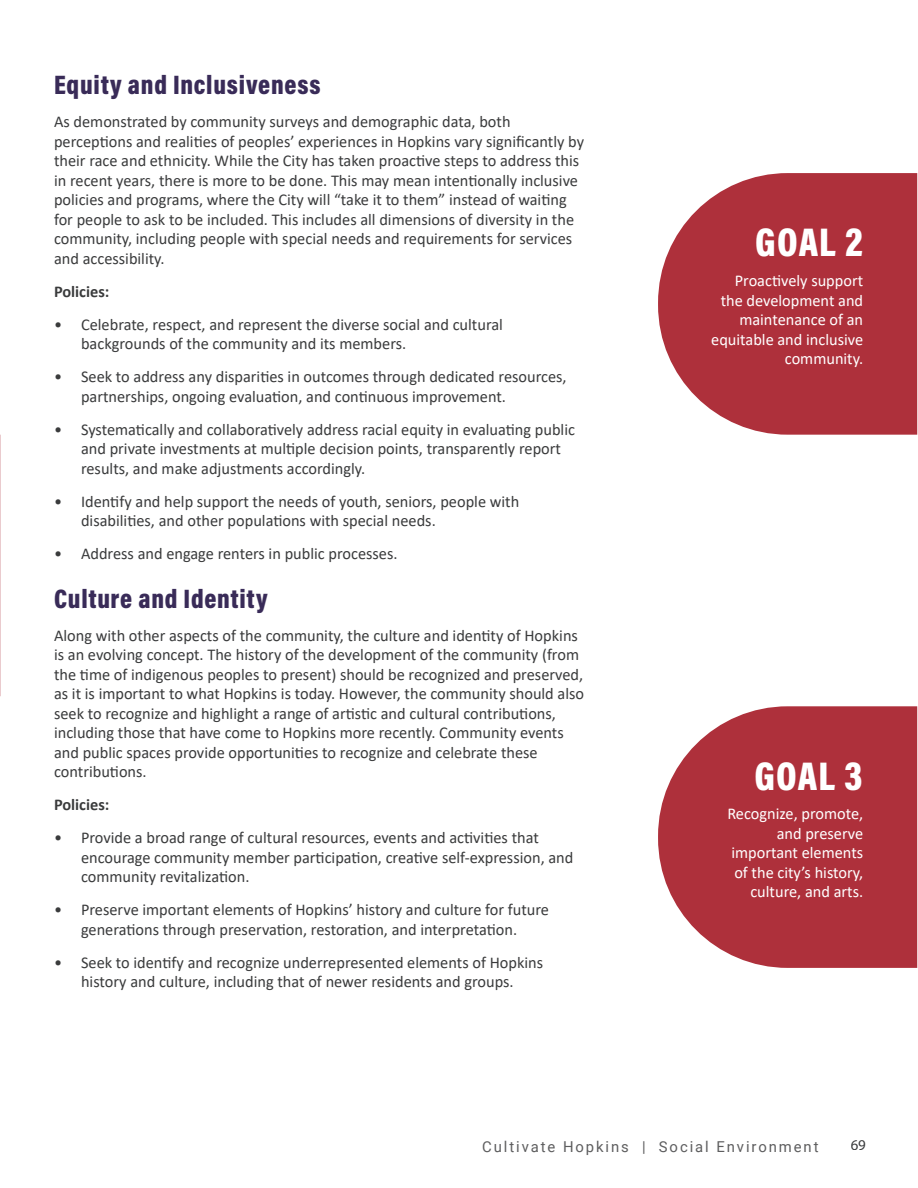
<style>
.page{position:relative;width:918px;height:1188px;background:#fff}
.page>*{position:absolute;margin:0;border:0;box-sizing:border-box;transform-origin:0 0}
.Heading_1{font:900 40.5px "Acumin Pro Cond";letter-spacing:.025em;color:#fff}
.Heading_1-2{font:900 27px "Acumin Pro Cond";letter-spacing:.03em;color:#392b58}
.Body_Text{font:16.5px/19.5px "Calibri";color:#3a3b3c}
.Body_Text-2{font:16.5px/19.5px "Calibri";color:#fff;text-align:right}
.Body_Text-3{font:700 16.5px "Calibri";color:#3a3b3c}
.t1{font:15px "Roboto";letter-spacing:.13em;color:#5e5e5f}
.t2{font:15px "Myriad Pro";color:#3a3b3c}
</style>
<div class="page">
<svg style="left:0;top:435px;width:1px;height:261px"></svg>
<svg style="left:658px;top:173px;width:259px;height:262px;background:#b64650"></svg>
<svg style="left:658px;top:706px;width:259px;height:262px;background:#b64650"></svg>
<p class="Heading_1-2" style="left:54px;top:67px;width:268px">Equity and Inclusiveness</p>
<p class="Body_Text" style="left:54px;top:112px;width:532px">As demonstrated by community surveys and demographic data, both perceptions and realities of peoples’ experiences in Hopkins vary significantly by their race and ethnicity. While the City has taken proactive steps to address this in recent years, there is more to be done. This may mean intentionally inclusive policies and programs, where the City will “take it to them” instead of waiting for people to ask to be included. This includes all dimensions of diversity in the community, including people with special needs and requirements for services and accessibility.</p>
<p class="Body_Text-3" style="left:54px;top:280px;width:57px">Policies:</p>
<p class="Body_Text" style="left:81px;top:314px;width:423px;text-indent:-27px">• Celebrate, respect, and represent the diverse social and cultural backgrounds of the community and its members.</p>
<p class="Body_Text" style="left:81px;top:367px;width:487px;text-indent:-27px">• Seek to address any disparities in outcomes through dedicated resources, partnerships, ongoing evaluation, and continuous improvement.</p>
<p class="Body_Text" style="left:81px;top:419px;width:495px;text-indent:-27px">• Systematically and collaboratively address racial equity in evaluating public and private investments at multiple decision points, transparently report results, and make adjustments accordingly.</p>
<p class="Body_Text" style="left:81px;top:491px;width:440px;text-indent:-27px">• Identify and help support the needs of youth, seniors, people with disabilities, and other populations with special needs.</p>
<p class="Body_Text" style="left:54px;top:544px;width:345px">• Address and engage renters in public processes.</p>
<p class="Heading_1-2" style="left:54px;top:581px;width:215px">Culture and Identity</p>
<p class="Body_Text" style="left:54px;top:625px;width:532px">Along with other aspects of the community, the culture and identity of Hopkins is an evolving concept. The history of the development of the community (from the time of indigenous peoples to present) should be recognized and preserved, as it is important to what Hopkins is today. However, the community should also seek to recognize and highlight a range of artistic and cultural contributions, including those that have come to Hopkins more recently. Community events and public spaces provide opportunities to recognize and celebrate these contributions.</p>
<p class="Body_Text-3" style="left:54px;top:793px;width:57px">Policies:</p>
<p class="Body_Text" style="left:81px;top:828px;width:494px;text-indent:-27px">• Provide a broad range of cultural resources, events and activities that encourage community member participation, creative self-expression, and community revitalization.</p>
<p class="Body_Text" style="left:54px;top:900px;width:496px;text-align:center">• Preserve important elements of Hopkins’ history and culture for future generations through preservation, restoration, and interpretation.</p>
<p class="Body_Text" style="left:54px;top:952px;width:491px;text-align:center">• Seek to identify and recognize underrepresented elements of Hopkins history and culture, including that of newer residents and groups.</p>
<p class="Heading_1" style="left:755px;top:216px;width:109px">GOAL 2</p>
<p class="Body_Text-2" style="left:711px;top:270px;width:154px">Proactively support the development and maintenance of an equitable and inclusive community.</p>
<p class="Heading_1" style="left:754px;top:749px;width:110px">GOAL 3</p>
<p class="Body_Text-2" style="left:727px;top:804px;width:137px">Recognize, promote, and preserve important elements of the city’s history, culture, and arts.</p>
<p class="t1" style="left:482px;top:1136px;width:338px">Cultivate Hopkins | Social Environment</p>
<p class="t2" style="left:851px;top:1135px;width:17px">69</p>
</div>
